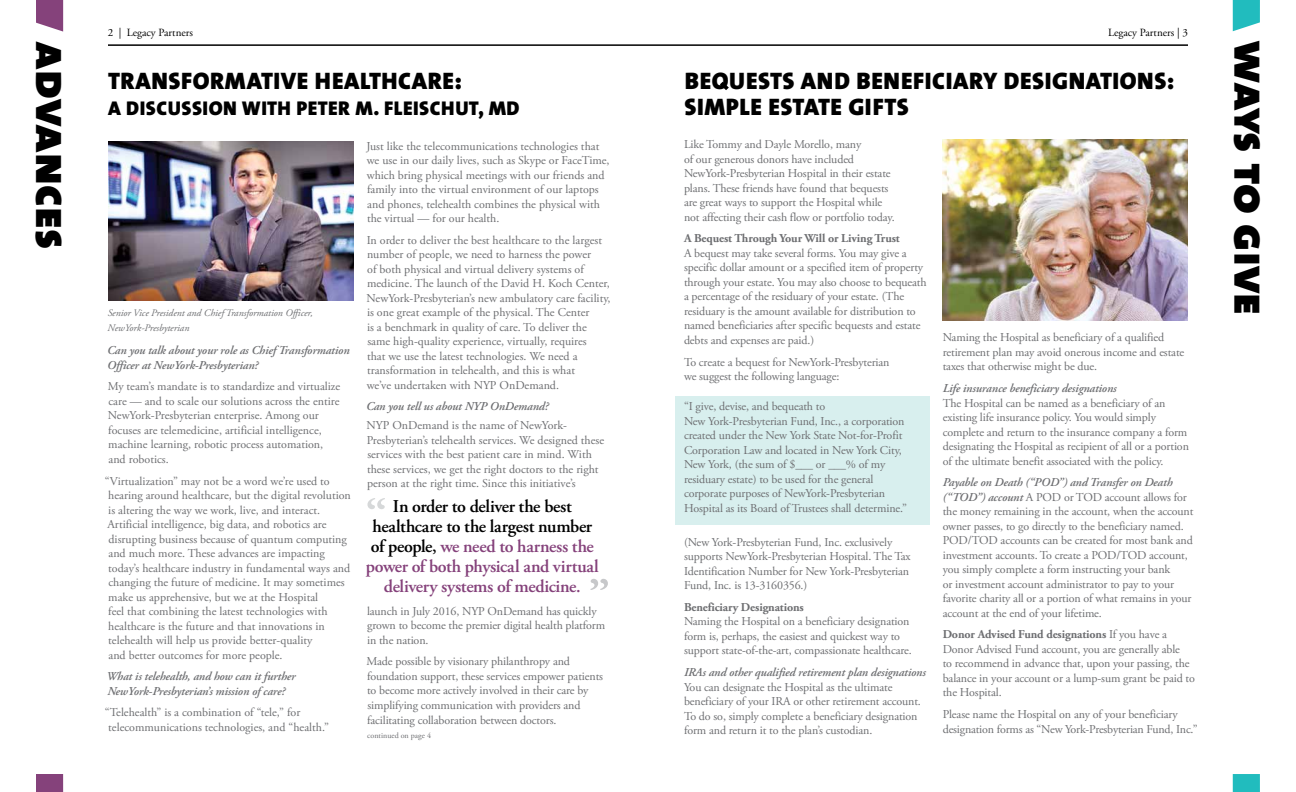
<style>
.page{position:relative;width:1296px;height:792px;background:#fff}
.page>*{position:absolute;margin:0;border:0;box-sizing:border-box;transform-origin:0 0}
.t1{font:48px "The Sans Black Caps";color:#000}
.t2{font:24px/26px "The Sans Black Caps";letter-spacing:.025em;color:#000}
.t3{font:20px "The Sans Black Caps";letter-spacing:.025em;color:#000}
.t4{font:600 18px/20px "Adobe Garamond Pro";letter-spacing:-.02em;color:#85427b;text-align:center}
.t5{font:12px/14.5px "Adobe Garamond Pro";letter-spacing:-.01em;color:#6d6e71}
.t6{font:italic 600 12px/14.5px "Adobe Garamond Pro";letter-spacing:-.01em;color:#6d6e71}
.t7{font:700 12px "Adobe Garamond Pro";letter-spacing:-.01em;color:#6d6e71}
.t8{font:11px "Adobe Garamond Pro";color:#000}
.t9{font:italic 10px/14.5px "Adobe Garamond Pro";color:#6d6e71}
.t10{font:8px "Adobe Garamond Pro";letter-spacing:.01em;color:#6d6e71}
.s1{color:#000}
.s2{font-weight:600;font-style:italic}
.s3{font-weight:700}
</style>
<div class="page">
<hr style="left:108px;top:44px;width:1080px;height:2px;background:#000">
<img style="left:108px;top:141px;width:245px;height:159px">
<svg style="left:367px;top:498px;width:18px;height:11px"></svg>
<svg style="left:590px;top:579px;width:18px;height:11px"></svg>
<div style="left:675px;top:396px;width:254px;height:129px;background:#d8efee"></div>
<img style="left:943px;top:140px;width:245px;height:180px">
<svg style="left:36px;top:0;width:27px;height:32px"></svg>
<div style="left:1233px;top:774px;width:27px;height:18px;background:#21bcbe"></div>
<svg style="left:1233px;top:0;width:27px;height:31px"></svg>
<div style="left:36px;top:774px;width:27px;height:18px;background:#85427b"></div>
<svg style="left:720px;top:82px;width:9px;height:8px"></svg>
<h1 class="t1" style="left:93px;top:41px;width:210px;rotate:90deg">advances</h1>
<p class="t8" style="left:108px;top:26px;width:87px">2 | Legacy Partners</p>
<p class="t8" style="left:1108px;top:26px;width:81px">Legacy Partners | 3</p>
<h2 class="t2" style="left:108px;top:68px;width:355px">TRANSFORMATIVE HEALTHCARE:</h2>
<h3 class="t3" style="left:108px;top:91px;width:413px">A DISCUSSION WITH PETER M. FLEISCHUT, MD</h3>
<p class="t9" style="left:108px;top:306px;width:207px">Senior Vice President and Chief Transformation Officer,<br>NewYork-Presbyterian</p>
<p class="t6" style="left:107px;top:344px;width:244px">Can you talk about your role as Chief Transformation<br>Officer at NewYork-Presbyterian?</p>
<p class="t5" style="left:108px;top:380px;width:234px">My team’s mandate is to standardize and virtualize care — and to scale our solutions across the entire NewYork-Presbyterian enterprise. Among our focuses are telemedicine, artificial intelligence, machine learning, robotic process automation, and robotics.</p>
<p class="t5" style="left:105px;top:474px;width:248px">“Virtualization” may not be a word we’re used to hearing around healthcare, but the digital revolution is altering the way we work, live, and interact.<br>Artificial intelligence, big data, and robotics are disrupting business because of quantum computing and much more. These advances are impacting today’s healthcare industry in fundamental ways and changing the future of medicine. It may sometimes make us apprehensive, but we at the Hospital<br>feel that combining the latest technologies with healthcare is the future and that innovations in telehealth will help us provide better-quality<br>and better outcomes for more people.</p>
<p class="t6" style="left:106px;top:670px;width:191px">What is telehealth, and how can it further<br>NewYork-Presbyterian’s mission of care?</p>
<p class="t5" style="left:105px;top:706px;width:226px">“Telehealth” is a combination of “tele,” for telecommunications technologies, and “health.”</p>
<p class="t5" style="left:366px;top:139px;width:245px">Just like the telecommunications technologies that we use in our daily lives, such as Skype or FaceTime, which bring physical meetings with our friends and family into the virtual environment of our laptops and phones, telehealth combines the physical with the virtual — for our health.</p>
<p class="t5" style="left:367px;top:233px;width:246px">In order to deliver the best healthcare to the largest number of people, we need to harness the power<br>of both physical and virtual delivery systems of medicine. The launch of the David H. Koch Center, NewYork-Presbyterian’s new ambulatory care facility, is one great example of the physical. The Center<br>is a benchmark in quality of care. To deliver the same high-quality experience, virtually, requires<br>that we use the latest technologies. We need a transformation in telehealth, and this is what<br>we’ve undertaken with NYP OnDemand.</p>
<p class="t6" style="left:366px;top:400px;width:184px">Can you tell us about NYP OnDemand?</p>
<p class="t5" style="left:367px;top:419px;width:239px">NYP OnDemand is the name of NewYork-Presbyterian’s telehealth services. We designed these services with the best patient care in mind. With these services, we get the right doctors to the right person at the right time. Since this initiative’s</p>
<h3 class="t4" style="left:366px;top:497px;width:235px"><span class="s1">In order to deliver the best healthcare to the largest number of people,</span> we need to harness the power of both physical and virtual delivery systems of medicine.</h3>
<p class="t5" style="left:367px;top:604px;width:240px">launch in July 2016, NYP OnDemand has quickly grown to become the premier digital health platform in the nation.</p>
<p class="t5" style="left:367px;top:655px;width:238px">Made possible by visionary philanthropy and foundation support, these services empower patients to become more actively involved in their care by simplifying communication with providers and facilitating collaboration between doctors.</p>
<p class="t10" style="left:367px;top:731px;width:65px">continued on page 4</p>
<h2 class="t2" style="left:684px;top:68px;width:491px">BEOUESTS AND BENEFICIARY DESIGNATIONS:<br>SIMPLE ESTATE GIFTS</h2>
<p class="t5" style="left:684px;top:138px;width:212px">Like Tommy and Dayle Morello, many<br>of our generous donors have included NewYork-Presbyterian Hospital in their estate plans. These friends have found that bequests are great ways to support the Hospital while not affecting their cash flow or portfolio today.</p>
<p class="t7" style="left:684px;top:232px;width:217px">A Bequest Through Your Will or Living Trust</p>
<p class="t5" style="left:684px;top:246px;width:244px">A bequest may take several forms. You may give a specific dollar amount or a specified item of property through your estate. You may also choose to bequeath a percentage of the residuary of your estate. (The residuary is the amount available for distribution to named beneficiaries after specific bequests and estate debts and expenses are paid.)</p>
<p class="t5" style="left:684px;top:355px;width:207px">To create a bequest for NewYork-Presbyterian we suggest the following language:</p>
<p class="t5" style="left:684px;top:400px;width:225px">“I give, devise, and bequeath to<br>New York-Presbyterian Fund, Inc., a corporation created under the New York State Not-for-Profit Corporation Law and located in New York City, New York, (the sum of $___ or ___% of my residuary estate) to be used for the general corporate purposes of NewYork-Presbyterian Hospital as its Board of Trustees shall determine.”</p>
<p class="t5" style="left:684px;top:535px;width:228px">(New York-Presbyterian Fund, Inc. exclusively supports NewYork-Presbyterian Hospital. The Tax Identification Number for New York-Presbyterian Fund, Inc. is 13-3160356.)</p>
<p class="t7" style="left:684px;top:600px;width:121px">Beneficiary Designations</p>
<p class="t5" style="left:684px;top:615px;width:229px">Naming the Hospital on a beneficiary designation form is, perhaps, the easiest and quickest way to support state-of-the-art, compassionate healthcare.</p>
<p class="t6" style="left:684px;top:666px;width:243px">IRAs and other qualified retirement plan designations</p>
<p class="t5" style="left:684px;top:680px;width:238px">You can designate the Hospital as the ultimate beneficiary of your IRA or other retirement account.<br>To do so, simply complete a beneficiary designation form and return it to the plan’s custodian.</p>
<p class="t5" style="left:943px;top:331px;width:243px">Naming the Hospital as beneficiary of a qualified retirement plan may avoid onerous income and estate taxes that otherwise might be due.</p>
<p class="t6" style="left:943px;top:382px;width:176px">Life insurance beneficiary designations</p>
<p class="t5" style="left:943px;top:396px;width:248px">The Hospital can be named as a beneficiary of an existing life insurance policy. You would simply complete and return to the insurance company a form designating the Hospital as recipient of all or a portion of the ultimate benefit associated with the policy.</p>
<p class="t5" style="left:943px;top:476px;width:252px"><span class="s2">Payable on Death (“POD”) and Transfer on Death (“TOD”) account</span> A POD or TOD account allows for the money remaining in the account, when the account owner passes, to go directly to the beneficiary named.<br>POD/TOD accounts can be created for most bank and investment accounts. To create a POD/TOD account, you simply complete a form instructing your bank<br>or investment account administrator to pay to your favorite charity all or a portion of what remains in your account at the end of your lifetime.</p>
<p class="t5" style="left:943px;top:628px;width:254px"><span class="s3">Donor Advised Fund designations</span> If you have a Donor Advised Fund account, you are generally able<br>to recommend in advance that, upon your passing, the balance in your account or a lump-sum grant be paid to the Hospital.</p>
<p class="t5" style="left:943px;top:708px;width:256px">Please name the Hospital on any of your beneficiary designation forms as “New York-Presbyterian Fund, Inc.”</p>
<h1 class="t1" style="left:1292px;top:41px;width:275px;rotate:90deg">ways to give</h1>
</div>
